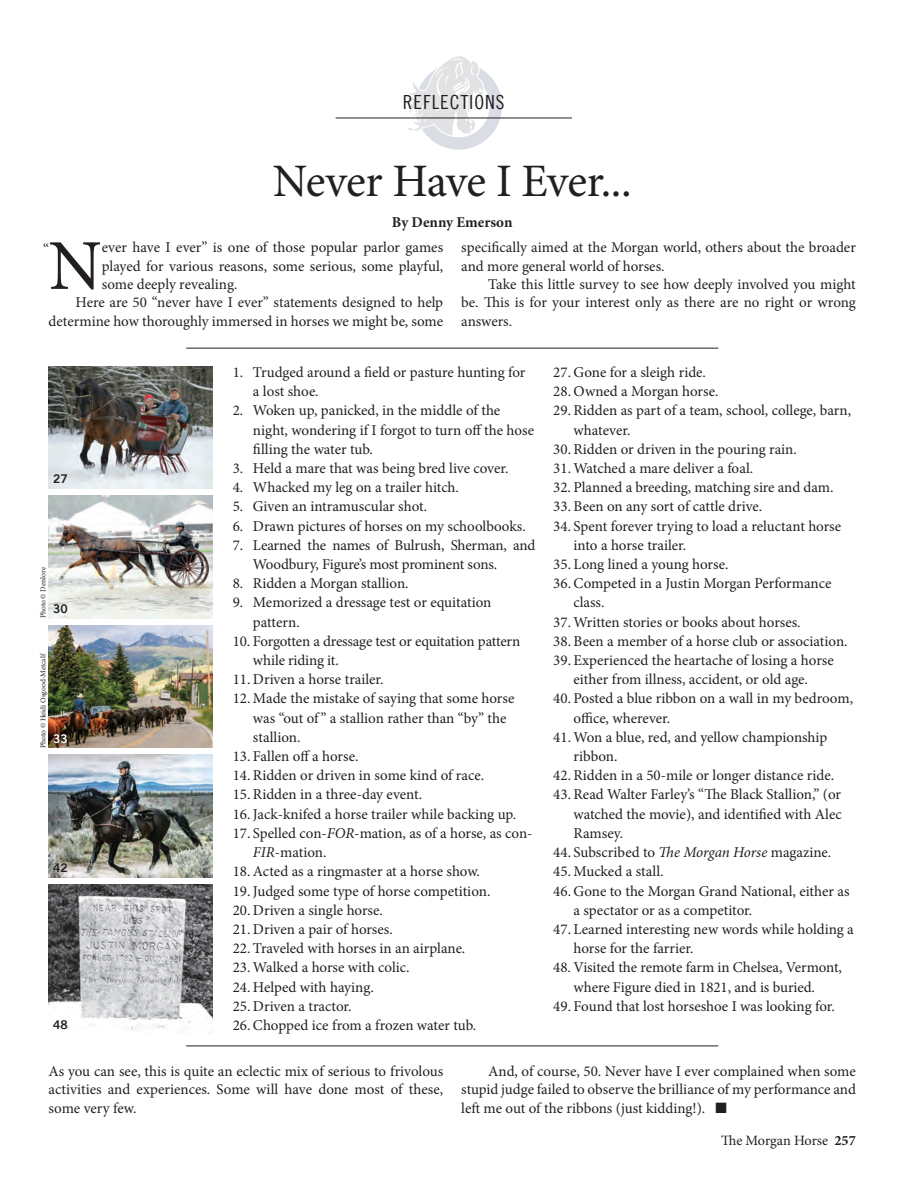
<style>
.page{position:relative;width:918px;height:1202px;background:#fff}
.page>*{position:absolute;margin:0;border:0;box-sizing:border-box;transform-origin:0 0}
.t1{font:71.55px "Minion Pro";color:#231f20}
.t2{font:46.5px "Minion Pro";letter-spacing:-.015em;color:#231f20}
.t3{font:19.5px "Trade Gothic Regular 7";letter-spacing:.05em;color:#231f20}
.t4{font:15px/19.2px "Minion Pro";letter-spacing:-.005em;color:#231f20}
.t5{font:700 15px "Minion Pro";color:#231f20}
.t6{font:14.25px "Minion Pro";letter-spacing:-.01em;color:#231f20}
.t7{font:12px "Trade Gothic Bold 6";color:#231f20}
.t8{font:12px "Trade Gothic Bold 6";color:#fff}
.t9{font:7.5px "Minion Pro";letter-spacing:-.005em;color:#231f20}
.s1{font-style:italic}
.s2{font-weight:700}
</style>
<div class="page">
<svg style="left:407px;top:56px;width:95px;height:94px"></svg>
<hr style="left:336px;top:118px;width:236px;height:1px;background:#231f20">
<img style="left:49px;top:755px;width:163px;height:122px">
<hr style="left:186px;top:348px;width:532px;height:1px;background:#231f20">
<hr style="left:186px;top:1045px;width:532px;height:1px;background:#231f20">
<img style="left:49px;top:495px;width:163px;height:123px">
<img style="left:49px;top:366px;width:163px;height:122px">
<img style="left:49px;top:625px;width:163px;height:123px">
<img style="left:49px;top:884px;width:163px;height:147px">
<h3 class="t3" style="left:403px;top:93px;width:103px">REFLECTIONS</h3>
<h2 class="t2" style="left:273px;top:150px;width:360px">Never Have I Ever...</h2>
<p class="t5" style="left:392px;top:212px;width:122px">By Denny Emerson</p>
<h1 class="t1" style="left:49px;top:218px;width:55px">N</h1>
<p class="t4" style="left:102px;top:238px;width:343px">ever have I ever” is one of those popular parlor games</p>
<p class="t4" style="left:43px;top:239px;width:7px">“</p>
<p class="t4" style="left:102px;top:256px;width:343px">played for various reasons, some serious, some playful,</p>
<p class="t4" style="left:102px;top:274px;width:137px">some deeply revealing.</p>
<p class="t4" style="left:76px;top:293px;width:369px">Here are 50 “never have I ever” statements designed to help</p>
<p class="t4" style="left:49px;top:311px;width:396px">determine how thoroughly immersed in horses we might be, some</p>
<p class="t4" style="left:461px;top:238px;width:396px;line-height:18.3px">specifically aimed at the Morgan world, others about the broader and more general world of horses.</p>
<p class="t4" style="left:461px;top:275px;width:396px;line-height:18.3px;text-align:justify;text-indent:27px">Take this little survey to see how deeply involved you might be. This is for your interest only as there are no right or wrong answers.</p>
<p class="t7" style="left:53px;top:474px;width:16px">27</p>
<p class="t9" style="left:38px;top:618px;width:53px;rotate:-90deg">Photo © Denlore</p>
<p class="t9" style="left:38px;top:748px;width:96px;rotate:-90deg">Photo © Heidi Osgood-Metcalf</p>
<p class="t7" style="left:53px;top:603px;width:16px">30</p>
<p class="t8" style="left:53px;top:733px;width:16px">33</p>
<p class="t7" style="left:53px;top:862px;width:16px">42</p>
<p class="t7" style="left:53px;top:1019px;width:16px">48</p>
<p class="t4" style="left:253px;top:362px;width:274px;text-indent:-20px">1. Trudged around a field or pasture hunting for a lost shoe.</p>
<p class="t4" style="left:253px;top:401px;width:283px;text-indent:-20px">2. Woken up, panicked, in the middle of the night, wondering if I forgot to turn off the hose filling the water tub.</p>
<p class="t4" style="left:233px;top:458px;width:277px">3. Held a mare that was being bred live cover.</p>
<p class="t4" style="left:233px;top:478px;width:228px">4. Whacked my leg on a trailer hitch.</p>
<p class="t4" style="left:233px;top:497px;width:196px">5. Given an intramuscular shot.</p>
<p class="t4" style="left:233px;top:516px;width:295px">6. Drawn pictures of horses on my schoolbooks.</p>
<p class="t4" style="left:253px;top:535px;width:284px;text-indent:-20px">7. Learned the names of Bulrush, Sherman, and<br>Woodbury, Figure’s most prominent sons.</p>
<p class="t4" style="left:233px;top:574px;width:177px">8. Ridden a Morgan stallion.</p>
<p class="t4" style="left:253px;top:593px;width:240px;text-indent:-20px">9. Memorized a dressage test or equitation pattern.</p>
<p class="t4" style="left:253px;top:631px;width:269px;text-indent:-20px">10. Forgotten a dressage test or equitation pattern while riding it.</p>
<p class="t4" style="left:233px;top:670px;width:152px">11. Driven a horse trailer.</p>
<p class="t4" style="left:253px;top:689px;width:263px;text-indent:-20px">12. Made the mistake of saying that some horse was “out of ” a stallion rather than “by” the stallion.</p>
<p class="t4" style="left:233px;top:746px;width:127px">13. Fallen off a horse.</p>
<p class="t4" style="left:233px;top:766px;width:253px">14. Ridden or driven in some kind of race.</p>
<p class="t4" style="left:233px;top:785px;width:191px">15. Ridden in a three-day event.</p>
<p class="t4" style="left:233px;top:804px;width:285px">16. Jack-knifed a horse trailer while backing up.</p>
<p class="t4" style="left:253px;top:823px;width:281px;text-indent:-20px">17. Spelled con-<span class="s1">FOR</span>-mation, as of a horse, as con-<br><span class="s1">FIR</span>-mation.</p>
<p class="t4" style="left:233px;top:862px;width:249px">18. Acted as a ringmaster at a horse show.</p>
<p class="t4" style="left:233px;top:881px;width:259px">19. Judged some type of horse competition.</p>
<p class="t4" style="left:233px;top:900px;width:152px">20. Driven a single horse.</p>
<p class="t4" style="left:233px;top:919px;width:162px">21. Driven a pair of horses.</p>
<p class="t4" style="left:233px;top:938px;width:234px">22. Traveled with horses in an airplane.</p>
<p class="t4" style="left:233px;top:958px;width:178px">23. Walked a horse with colic.</p>
<p class="t4" style="left:233px;top:977px;width:143px">24. Helped with haying.</p>
<p class="t4" style="left:233px;top:996px;width:120px">25. Driven a tractor.</p>
<p class="t4" style="left:233px;top:1015px;width:245px">26. Chopped ice from a frozen water tub.</p>
<p class="t4" style="left:553px;top:362px;width:154px">27. Gone for a sleigh ride.</p>
<p class="t4" style="left:553px;top:382px;width:167px">28. Owned a Morgan horse.</p>
<p class="t4" style="left:574px;top:401px;width:279px;text-indent:-20px">29. Ridden as part of a team, school, college, barn, whatever.</p>
<p class="t4" style="left:553px;top:439px;width:245px">30. Ridden or driven in the pouring rain.</p>
<p class="t4" style="left:553px;top:458px;width:201px">31. Watched a mare deliver a foal.</p>
<p class="t4" style="left:553px;top:478px;width:282px">32. Planned a breeding, matching sire and dam.</p>
<p class="t4" style="left:553px;top:497px;width:210px">33. Been on any sort of cattle drive.</p>
<p class="t4" style="left:574px;top:516px;width:269px;text-indent:-20px">34. Spent forever trying to load a reluctant horse into a horse trailer.</p>
<p class="t4" style="left:553px;top:554px;width:177px">35. Long lined a young horse.</p>
<p class="t4" style="left:574px;top:574px;width:259px;text-indent:-20px">36. Competed in a Justin Morgan Performance class.</p>
<p class="t4" style="left:553px;top:612px;width:249px">37. Written stories or books about horses.</p>
<p class="t4" style="left:553px;top:631px;width:296px">38. Been a member of a horse club or association.</p>
<p class="t4" style="left:553px;top:650px;width:282px;text-align:center">39. Experienced the heartache of losing a horse either from illness, accident, or old age.</p>
<p class="t4" style="left:574px;top:689px;width:281px;text-indent:-20px">40. Posted a blue ribbon on a wall in my bedroom, office, wherever.</p>
<p class="t4" style="left:574px;top:727px;width:255px;text-indent:-20px">41. Won a blue, red, and yellow championship ribbon.</p>
<p class="t4" style="left:553px;top:766px;width:282px">42. Ridden in a 50-mile or longer distance ride.</p>
<p class="t4" style="left:574px;top:785px;width:270px;text-align:justify;text-indent:-20px">43. Read Walter Farley’s “The Black Stallion,” (or watched the movie), and identified with Alec Ramsey.</p>
<p class="t4" style="left:553px;top:842px;width:279px">44. Subscribed to <span class="s1">The Morgan Horse</span> magazine.</p>
<p class="t4" style="left:553px;top:862px;width:112px">45. Mucked a stall.</p>
<p class="t4" style="left:574px;top:881px;width:277px;text-indent:-20px">46. Gone to the Morgan Grand National, either as a spectator or as a competitor.</p>
<p class="t4" style="left:574px;top:919px;width:282px;text-indent:-20px">47. Learned interesting new words while holding a horse for the farrier.</p>
<p class="t4" style="left:553px;top:958px;width:290px;text-align:center">48. Visited the remote farm in Chelsea, Vermont, where Figure died in 1821, and is buried.</p>
<p class="t4" style="left:553px;top:996px;width:283px">49. Found that lost horseshoe I was looking for.</p>
<p class="t4" style="left:49px;top:1062px;width:396px;line-height:18.3px;text-align:justify">As you can see, this is quite an eclectic mix of serious to frivolous activities and experiences. Some will have done most of these, some very few.</p>
<p class="t4" style="left:461px;top:1062px;width:396px;line-height:18.3px;text-align:justify;text-indent:27px">And, of course, 50. Never have I ever complained when some stupid judge failed to observe the brilliance of my performance and left me out of the ribbons (just kidding!). ■</p>
<p class="t6" style="left:721px;top:1130px;width:136px">The Morgan Horse <span class="s2">257</span></p>
</div>
